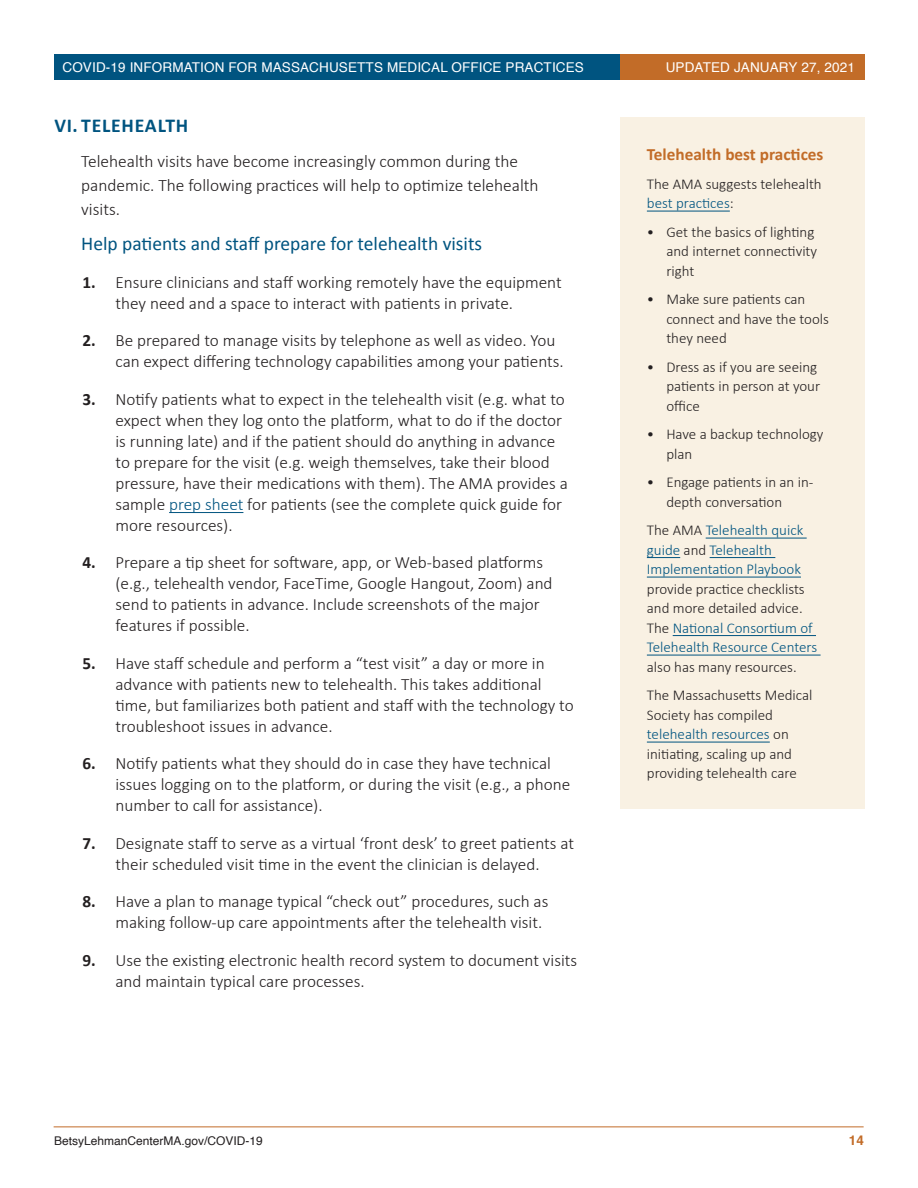
<style>
.page{position:relative;width:918px;height:1188px;background:#fff}
.page>*{position:absolute;margin:0;border:0;box-sizing:border-box;transform-origin:0 0}
.t1{font:700 19.65px "Calibri";letter-spacing:.04em;color:#005480}
.BODY_BELOW_MAIN_NUMB{font:19.5px "Calibri";color:#005480}
.BODY_BELOW_MAIN_NUMB-2{font:300 17.4px/24.3px "Calibri";color:#231f20}
.t2{font:300 17.25px/21px "Calibri";color:#231f20}
.Gold_title{font:700 17.25px "Calibri";color:#c26c28}
.Sidebar_text{font:300 15px/19.5px "Calibri";color:#231f20}
.Sidebar_text-2{font:300 15px/19.5px "Calibri";color:#005480}
.t3{font:13.5px "Helvetica";letter-spacing:.01em;color:#fff}
.t4{font:700 13.5px "Helvetica";color:#c26c28}
.t5{font:12px "Helvetica";color:#231f20}
.s1{font-weight:700}
.s2{color:#005480}
.s3{color:#231f20}
</style>
<div class="page">
<div style="left:54px;top:54px;width:589px;height:26px;background:#005480"></div>
<div style="left:620px;top:54px;width:244px;height:26px;background:#c26c28"></div>
<hr style="left:54px;top:1126px;width:810px;height:1px;background:#c26c28">
<hr style="left:169px;top:512px;width:74px;height:1px;background:#005480">
<div style="left:620px;top:117px;width:244px;height:691px;background:#f9f1e3"></div>
<hr style="left:647px;top:211px;width:83px;height:1px;background:#005480">
<hr style="left:706px;top:538px;width:101px;height:1px;background:#005480">
<hr style="left:647px;top:557px;width:33px;height:1px;background:#005480">
<hr style="left:710px;top:557px;width:65px;height:1px;background:#005480">
<hr style="left:647px;top:577px;width:154px;height:1px;background:#005480">
<hr style="left:673px;top:635px;width:143px;height:1px;background:#005480">
<hr style="left:647px;top:655px;width:174px;height:1px;background:#005480">
<hr style="left:647px;top:742px;width:123px;height:1px;background:#005480">
<p class="t3" style="left:62px;top:57px;width:523px">COVID-19 INFORMATION FOR MASSACHUSETTS MEDICAL OFFICE PRACTICES</p>
<p class="t3" style="left:666px;top:57px;width:191px">UPDATED JANUARY 27, 2021</p>
<p class="t1" style="left:54px;top:111px;width:135px">VI. TELEHEALTH</p>
<p class="BODY_BELOW_MAIN_NUMB-2" style="left:81px;top:149px;width:459px">Telehealth visits have become increasingly common during the pandemic. The following practices will help to optimize telehealth visits.</p>
<p class="BODY_BELOW_MAIN_NUMB" style="left:81px;top:230px;width:402px">Help patients and staff prepare for telehealth visits</p>
<p class="t2" style="left:116px;top:271px;width:448px;text-indent:-33px"><span class="s1">1.</span> Ensure clinicians and staff working remotely have the equipment they need and a space to interact with patients in private.</p>
<p class="t2" style="left:116px;top:330px;width:450px;text-indent:-33px"><span class="s1">2.</span> Be prepared to manage visits by telephone as well as video. You can expect differing technology capabilities among your patients.</p>
<p class="t2" style="left:116px;top:388px;width:454px;text-indent:-33px"><span class="s1">3.</span> Notify patients what to expect in the telehealth visit (e.g. what to expect when they log onto the platform, what to do if the doctor is running late) and if the patient should do anything in advance to prepare for the visit (e.g. weigh themselves, take their blood pressure, have their medications with them). The AMA provides a sample <span class="s2">prep sheet</span> for patients (see the complete quick guide for more resources).</p>
<p class="t2" style="left:116px;top:552px;width:439px;text-indent:-33px"><span class="s1">4.</span> Prepare a tip sheet for software, app, or Web-based platforms (e.g., telehealth vendor, FaceTime, Google Hangout, Zoom) and send to patients in advance. Include screenshots of the major features if possible.</p>
<p class="t2" style="left:116px;top:652px;width:460px;text-indent:-33px"><span class="s1">5.</span> Have staff schedule and perform a “test visit” a day or more in advance with patients new to telehealth. This takes additional time, but familiarizes both patient and staff with the technology to troubleshoot issues in advance.</p>
<p class="t2" style="left:116px;top:753px;width:456px;text-indent:-33px"><span class="s1">6.</span> Notify patients what they should do in case they have technical issues logging on to the platform, or during the visit (e.g., a phone number to call for assistance).</p>
<p class="t2" style="left:82px;top:832px;width:493px;text-align:center"><span class="s1">7.</span> Designate staff to serve as a virtual ‘front desk’ to greet patients at their scheduled visit time in the event the clinician is delayed.</p>
<p class="t2" style="left:116px;top:891px;width:434px;text-indent:-33px"><span class="s1">8.</span> Have a plan to manage typical “check out” procedures, such as making follow-up care appointments after the telehealth visit.</p>
<p class="t2" style="left:116px;top:949px;width:463px;text-indent:-33px"><span class="s1">9.</span> Use the existing electronic health record system to document visits and maintain typical care processes.</p>
<p class="Gold_title" style="left:647px;top:142px;width:178px">Telehealth best practices</p>
<p class="Sidebar_text" style="left:647px;top:174px;width:176px">The AMA suggests telehealth <span class="s2">best practices</span>:</p>
<p class="Sidebar_text" style="left:666px;top:222px;width:152px;text-indent:-20px">• Get the basics of lighting and internet connectivity right</p>
<p class="Sidebar_text" style="left:666px;top:289px;width:164px;text-indent:-20px">• Make sure patients can connect and have the tools they need</p>
<p class="Sidebar_text" style="left:666px;top:357px;width:155px;text-indent:-20px">• Dress as if you are seeing patients in person at your office</p>
<p class="Sidebar_text" style="left:666px;top:424px;width:159px;text-indent:-20px">• Have a backup technology plan</p>
<p class="Sidebar_text" style="left:666px;top:472px;width:149px;text-indent:-20px">• Engage patients in an in&shy;depth conversation</p>
<p class="Sidebar_text-2" style="left:647px;top:520px;width:172px"><span class="s3">The AMA</span> Telehealth quick guide <span class="s3">and</span> Telehealth<br>Implementation Playbook <span class="s3">provide practice checklists and more detailed advice.<br>The</span> National Consortium of<br>Telehealth Resource Centers <span class="s3">also has many resources.</span></p>
<p class="Sidebar_text" style="left:647px;top:685px;width:167px">The Massachusetts Medical<br>Society has compiled <span class="s2">telehealth resources</span> on initiating, scaling up and providing telehealth care</p>
<p class="t5" style="left:54px;top:1132px;width:210px">BetsyLehmanCenterMA.gov/COVID-19</p>
<p class="t4" style="left:849px;top:1130px;width:17px">14</p>
</div>
